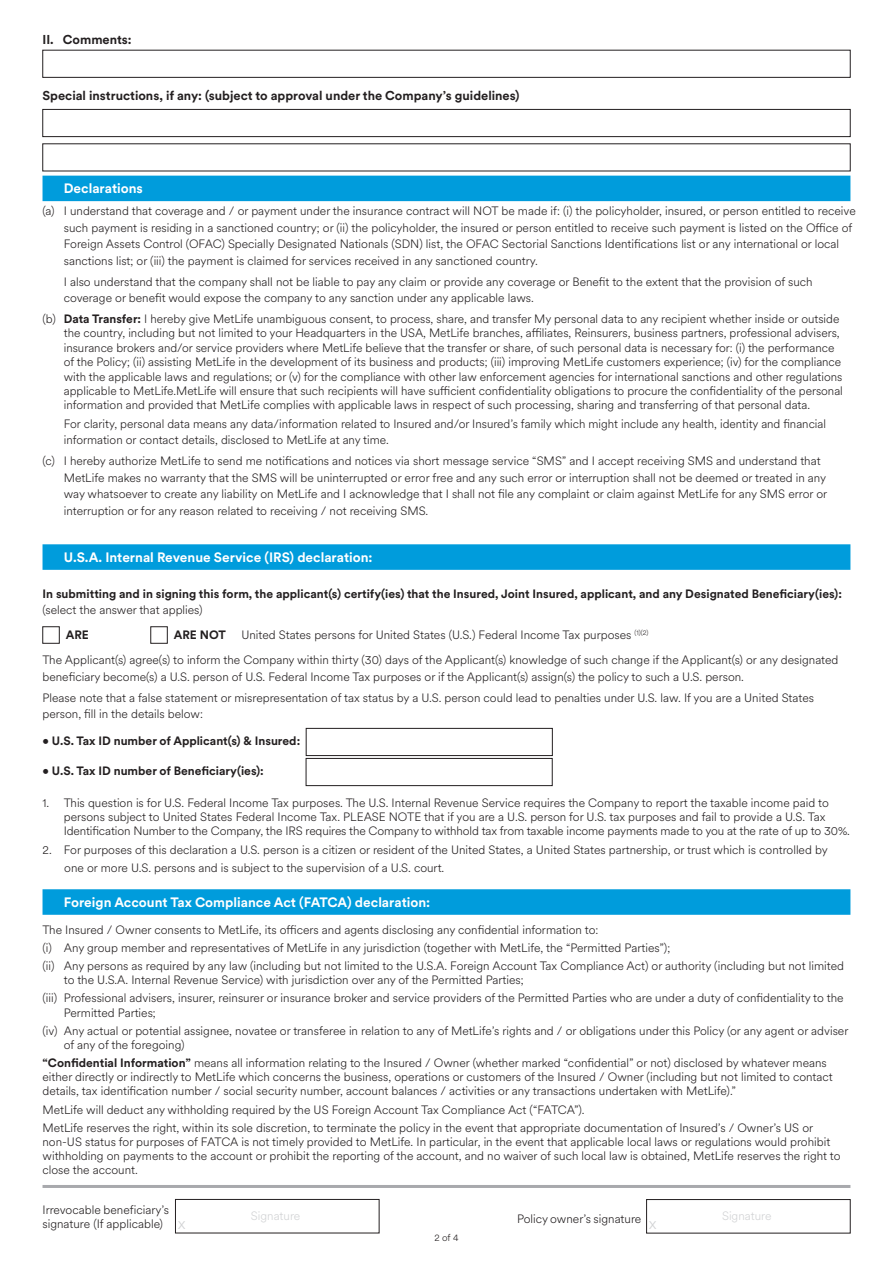
<style>
.page{position:relative;width:893px;height:1263px;background:#fff}
.page>*{position:absolute;margin:0;border:0;box-sizing:border-box;transform-origin:0 0}
.t1{font:300 16.5px "Met Life Circular";color:#d1d2d4}
.t2{font:700 13.5px "Met Life Circular";color:#fff}
.t3{font:700 12.75px "Met Life Circular";color:#231f20}
.t4{font:300 12px/16.5px "Met Life Circular";color:#231f20}
.t5{font:700 12px/16.5px "Met Life Circular";color:#231f20}
.t6{font:300 12px "Met Life Circular";color:#d1d2d4}
.t7{font:300 9.75px "Met Life Circular";color:#231f20}
.s1{font-weight:700}
.s2{font-weight:300}
</style>
<div class="page">
<div style="left:43px;top:50px;width:807px;height:28px;border:1px solid #231f20"></div>
<div style="left:43px;top:109px;width:807px;height:28px;border:1px solid #231f20"></div>
<div style="left:43px;top:176px;width:807px;height:25px;background:#009cdc"></div>
<svg style="left:43px;top:544px;width:807px;height:26px;background:#049ddc"></svg>
<svg style="left:43px;top:889px;width:807px;height:26px;background:#049ddc"></svg>
<div style="left:43px;top:626px;width:17px;height:17px;border:1px solid #231f20"></div>
<div style="left:151px;top:626px;width:17px;height:17px;border:1px solid #231f20"></div>
<div style="left:306px;top:728px;width:247px;height:28px;border:1px solid #231f20"></div>
<div style="left:306px;top:758px;width:246px;height:28px;border:1px solid #231f20"></div>
<hr style="left:43px;top:1185px;width:807px;height:3px;background:#a8a9ad">
<div style="left:646px;top:1199px;width:204px;height:34px;border:1px solid #231f20"></div>
<div style="left:175px;top:1199px;width:204px;height:34px;border:1px solid #231f20"></div>
<p class="t3" style="left:43px;top:30px;width:91px">II. Comments:</p>
<p class="t3" style="left:43px;top:87px;width:479px">Special instructions, if any: (subject to approval under the Company’s guidelines)</p>
<p class="t2" style="left:64px;top:179px;width:81px">Declarations</p>
<p class="t4" style="left:64px;top:202px;width:793px;text-indent:-21px">(a) I understand that coverage and / or payment under the insurance contract will NOT be made if: (i) the policyholder, insured, or person entitled to receive such payment is residing in a sanctioned country; or (ii) the policyholder, the insured or person entitled to receive such payment is listed on the Office of Foreign Assets Control (OFAC) Specially Designated Nationals (SDN) list, the OFAC Sectorial Sanctions Identifications list or any international or local sanctions list; or (iii) the payment is claimed for services received in any sanctioned country.</p>
<p class="t4" style="left:64px;top:273px;width:750px">I also understand that the company shall not be liable to pay any claim or provide any coverage or Benefit to the extent that the provision of such coverage or benefit would expose the company to any sanction under any applicable laws.</p>
<p class="t4" style="left:64px;top:311px;width:781px;line-height:14.4px;text-indent:-21px">(b) <span class="s1">Data Transfer:</span> I hereby give MetLife unambiguous consent, to process, share, and transfer My personal data to any recipient whether inside or outside the country, including but not limited to your Headquarters in the USA, MetLife branches, affiliates, Reinsurers, business partners, professional advisers, insurance brokers and/or service providers where MetLife believe that the transfer or share, of such personal data is necessary for: (i) the performance of the Policy; (ii) assisting MetLife in the development of its business and products; (iii) improving MetLife customers experience; (iv) for the compliance with the applicable laws and regulations; or (v) for the compliance with other law enforcement agencies for international sanctions and other regulations applicable to MetLife.MetLife will ensure that such recipients will have sufficient confidentiality obligations to procure the confidentiality of the personal information and provided that MetLife complies with applicable laws in respect of such processing, sharing and transferring of that personal data.</p>
<p class="t4" style="left:64px;top:415px;width:764px">For clarity, personal data means any data/information related to Insured and/or Insured’s family which might include any health, identity and financial information or contact details, disclosed to MetLife at any time.</p>
<p class="t4" style="left:64px;top:452px;width:765px;text-indent:-21px">(c) I hereby authorize MetLife to send me notifications and notices via short message service “SMS” and I accept receiving SMS and understand that MetLife makes no warranty that the SMS will be uninterrupted or error free and any such error or interruption shall not be deemed or treated in any way whatsoever to create any liability on MetLife and I acknowledge that I shall not file any complaint or claim against MetLife for any SMS error or interruption or for any reason related to receiving / not receiving SMS.</p>
<p class="t2" style="left:64px;top:548px;width:310px">U.S.A. Internal Revenue Service (IRS) declaration:</p>
<p class="t5" style="left:43px;top:585px;width:801px">In submitting and in signing this form, the applicant(s) certify(ies) that the Insured, Joint Insured, applicant, and any Designated Beneficiary(ies): <span class="s2">(select the answer that applies)</span></p>
<p class="t5" style="left:66px;top:626px;width:25px">ARE</p>
<p class="t5" style="left:174px;top:626px;width:54px">ARE NOT</p>
<p class="t4" style="left:241px;top:626px;width:408px">United States persons for United States (U.S.) Federal Income Tax purposes <sup>(1)(2)</sup></p>
<p class="t4" style="left:43px;top:651px;width:797px">The Applicant(s) agree(s) to inform the Company within thirty (30) days of the Applicant(s) knowledge of such change if the Applicant(s) or any designated beneficiary become(s) a U.S. person of U.S. Federal Income Tax purposes or if the Applicant(s) assign(s) the policy to such a U.S. person.</p>
<p class="t4" style="left:43px;top:689px;width:773px">Please note that a false statement or misrepresentation of tax status by a U.S. person could lead to penalties under U.S. law. If you are a United States person, fill in the details below:</p>
<p class="t5" style="left:43px;top:732px;width:259px">• U.S. Tax ID number of Applicant(s) &amp; Insured:</p>
<p class="t5" style="left:43px;top:762px;width:223px">• U.S. Tax ID number of Beneficiary(ies):</p>
<p class="t4" style="left:64px;top:795px;width:788px;line-height:14.4px;text-indent:-21px">1. This question is for U.S. Federal Income Tax purposes. The U.S. Internal Revenue Service requires the Company to report the taxable income paid to persons subject to United States Federal Income Tax. PLEASE NOTE that if you are a U.S. person for U.S. tax purposes and fail to provide a U.S. Tax<br>Identification Number to the Company, the IRS requires the Company to withhold tax from taxable income payments made to you at the rate of up to 30%.</p>
<p class="t4" style="left:43px;top:841px;width:787px">2. For purposes of this declaration a U.S. person is a citizen or resident of the United States, a United States partnership, or trust which is controlled by</p>
<p class="t4" style="left:64px;top:859px;width:382px">one or more U.S. persons and is subject to the supervision of a U.S. court.</p>
<p class="t2" style="left:64px;top:893px;width:368px">Foreign Account Tax Compliance Act (FATCA) declaration:</p>
<p class="t4" style="left:43px;top:920px;width:557px">The Insured / Owner consents to MetLife, its officers and agents disclosing any confidential information to:</p>
<p class="t4" style="left:43px;top:939px;width:629px">(i) Any group member and representatives of MetLife in any jurisdiction (together with MetLife, the “Permitted Parties”);</p>
<p class="t4" style="left:64px;top:958px;width:782px;line-height:14.1px;text-indent:-21px">(ii) Any persons as required by any law (including but not limited to the U.S.A. Foreign Account Tax Compliance Act) or authority (including but not limited to the U.S.A. Internal Revenue Service) with jurisdiction over any of the Permitted Parties;</p>
<p class="t4" style="left:64px;top:991px;width:781px;line-height:14.1px;text-indent:-21px">(iii) Professional advisers, insurer, reinsurer or insurance broker and service providers of the Permitted Parties who are under a duty of confidentiality to the<br>Permitted Parties;</p>
<p class="t4" style="left:64px;top:1023px;width:786px;line-height:14.1px;text-indent:-21px">(iv) Any actual or potential assignee, novatee or transferee in relation to any of MetLife’s rights and / or obligations under this Policy (or any agent or adviser of any of the foregoing)</p>
<p class="t4" style="left:43px;top:1055px;width:792px;line-height:14.1px"><span class="s1">“Confidential Information”</span> means all information relating to the Insured / Owner (whether marked “confidential” or not) disclosed by whatever means either directly or indirectly to MetLife which concerns the business, operations or customers of the Insured / Owner (including but not limited to contact details, tax identification number / social security number, account balances / activities or any transactions undertaken with MetLife).”</p>
<p class="t4" style="left:43px;top:1101px;width:544px">MetLife will deduct any withholding required by the US Foreign Account Tax Compliance Act (“FATCA”).</p>
<p class="t4" style="left:43px;top:1120px;width:800px;line-height:14.1px">MetLife reserves the right, within its sole discretion, to terminate the policy in the event that appropriate documentation of Insured’s / Owner’s US or non-US status for purposes of FATCA is not timely provided to MetLife. In particular, in the event that applicable local laws or regulations would prohibit withholding on payments to the account or prohibit the reporting of the account, and no waiver of such local law is obtained, MetLife reserves the right to close the account.</p>
<p class="t4" style="left:43px;top:1201px;width:128px;line-height:14.4px">Irrevocable beneficiary’s signature (If applicable)</p>
<p class="t1" style="left:178px;top:1212px;width:9px">x</p>
<p class="t6" style="left:251px;top:1208px;width:51px">Signature</p>
<p class="t7" style="left:434px;top:1231px;width:26px">2 of 4</p>
<p class="t4" style="left:517px;top:1210px;width:126px">Policy owner’s signature</p>
<p class="t1" style="left:649px;top:1212px;width:9px">x</p>
<p class="t6" style="left:722px;top:1208px;width:51px">Signature</p>
</div>
